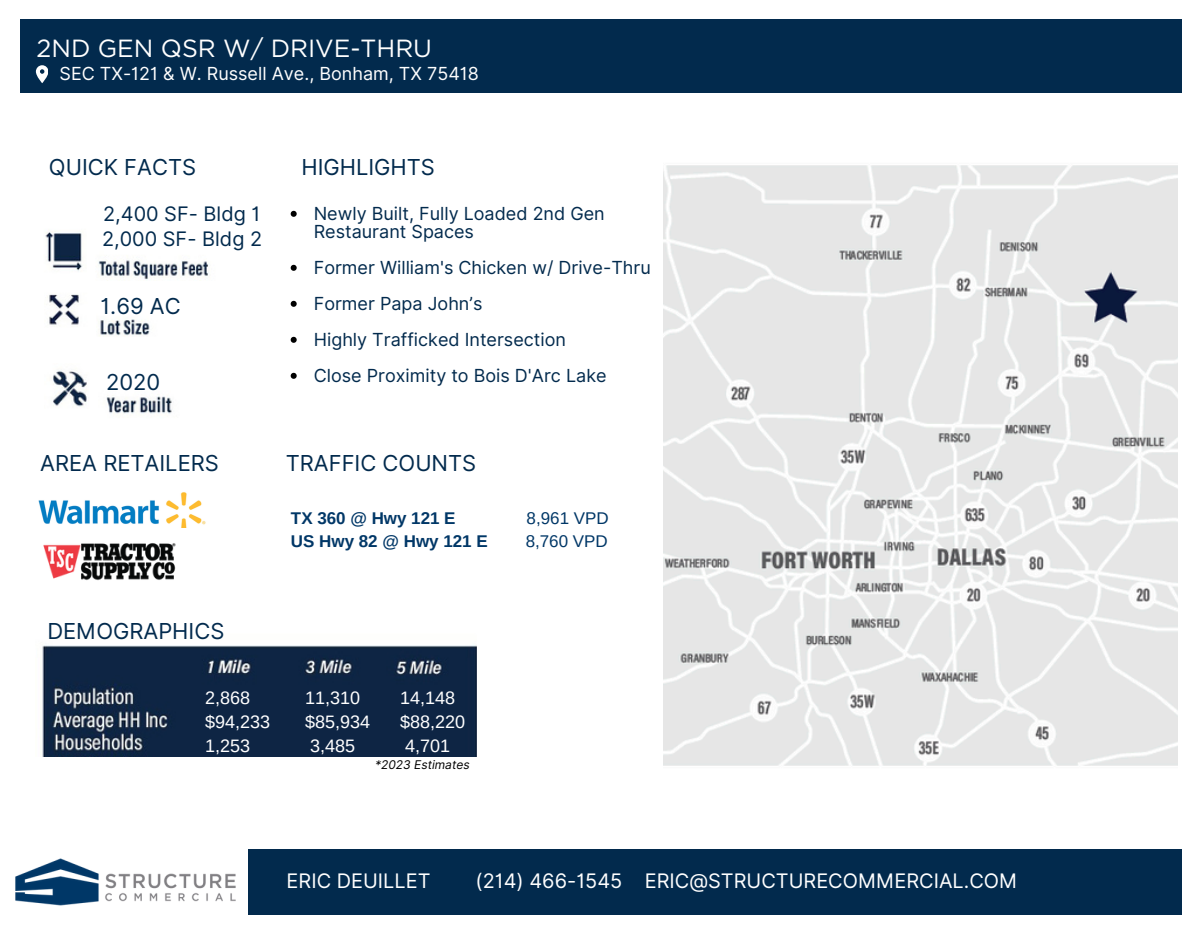
<style>
.page{position:relative;width:1203px;height:930px;background:#fff}
.page>*{position:absolute;margin:0;border:0;box-sizing:border-box;transform-origin:0 0}
.t1{font:24.8px "Gotham";color:#fff}
.t2{font:22px "Inter";color:#022a4d}
.t3{font:20px "Inter";color:#fff}
.t4{font:20px "Inter";color:#022a4d}
.t5{font:18px/18px "Inter";color:#022a4d}
.t6{font:18px "Arimo";color:#fff}
.t7{font:18px "Inter";color:#fff}
.t8{font:700 17px "Arimo";color:#003767}
.t9{font:17px "Arimo";color:#003767}
.t10{font:italic 12px "Inter";color:#000}
</style>
<div class="page">
<div style="left:249px;top:849px;width:933px;height:66px;background:#022a4d"></div>
<img style="left:15px;top:858px;width:221px;height:48px">
<div style="left:21px;top:19px;width:1161px;height:74px;background:#022a4d"></div>
<svg style="left:36px;top:65px;width:12px;height:18px"></svg>
<img style="left:42px;top:645px;width:435px;height:111px">
<img style="left:45px;top:231px;width:163px;height:49px">
<img style="left:49px;top:294px;width:101px;height:42px">
<img style="left:53px;top:371px;width:119px;height:43px">
<img style="left:38px;top:492px;width:168px;height:35px">
<img style="left:43px;top:543px;width:133px;height:38px">
<img style="left:663px;top:165px;width:515px;height:601px">
<svg style="left:291px;top:211px;width:6px;height:6px"></svg>
<svg style="left:291px;top:265px;width:6px;height:6px"></svg>
<svg style="left:291px;top:301px;width:6px;height:6px"></svg>
<svg style="left:291px;top:337px;width:6px;height:6px"></svg>
<svg style="left:291px;top:373px;width:6px;height:6px"></svg>
<p class="t1" style="left:37px;top:33px;width:397px">2ND GEN QSR W/ DRIVE-THRU</p>
<p class="t7" style="left:60px;top:62px;width:421px">SEC TX-121 &amp; W. Russell Ave., Bonham, TX 75418</p>
<h2 class="t2" style="left:49px;top:154px;width:149px">QUICK FACTS</h2>
<p class="t2" style="left:301px;top:154px;width:135px">HIGHLIGHTS</p>
<h2 class="t4" style="left:103px;top:201px;width:159px">2,400 SF- Bldg 1</h2>
<p class="t4" style="left:102px;top:227px;width:162px">2,000 SF- Bldg 2</p>
<h2 class="t2" style="left:101px;top:292px;width:82px">1.69 AC</h2>
<p class="t2" style="left:106px;top:369px;width:56px">2020</p>
<h3 class="t2" style="left:40px;top:450px;width:180px">AREA RETAILERS</h3>
<p class="t5" style="left:314px;top:204px;width:292px">Newly Built, Fully Loaded 2nd Gen<br>Restaurant Spaces</p>
<h4 class="t5" style="left:314px;top:258px;width:339px">Former William's Chicken w/ Drive-Thru</h4>
<h2 class="t5" style="left:314px;top:294px;width:170px">Former Papa John’s</h2>
<p class="t5" style="left:314px;top:330px;width:254px">Highly Trafficked Intersection</p>
<h4 class="t5" style="left:314px;top:366px;width:294px">Close Proximity to Bois D'Arc Lake</h4>
<p class="t2" style="left:286px;top:450px;width:192px">TRAFFIC COUNTS</p>
<p class="t8" style="left:291px;top:509px;width:166px">TX 360 @ Hwy 121 E</p>
<p class="t9" style="left:527px;top:509px;width:84px">8,961 VPD</p>
<p class="t8" style="left:291px;top:531px;width:198px">US Hwy 82 @ Hwy 121 E</p>
<p class="t9" style="left:526px;top:531px;width:84px">8,760 VPD</p>
<p class="t2" style="left:47px;top:618px;width:179px">DEMOGRAPHICS</p>
<p class="t6" style="left:205px;top:688px;width:47px">2,868</p>
<p class="t6" style="left:305px;top:688px;width:57px">11,310</p>
<p class="t6" style="left:400px;top:688px;width:57px">14,148</p>
<p class="t6" style="left:205px;top:712px;width:67px">$94,233</p>
<p class="t6" style="left:305px;top:712px;width:67px">$85,934</p>
<p class="t6" style="left:400px;top:712px;width:67px">$88,220</p>
<p class="t6" style="left:205px;top:736px;width:47px">1,253</p>
<p class="t6" style="left:310px;top:736px;width:47px">3,485</p>
<p class="t6" style="left:405px;top:736px;width:47px">4,701</p>
<p class="t10" style="left:375px;top:757px;width:96px">*2023 Estimates</p>
<p class="t3" style="left:287px;top:869px;width:145px">ERIC DEUILLET</p>
<p class="t3" style="left:476px;top:869px;width:543px">(214) 466-1545 ERIC@STRUCTURECOMMERCIAL.COM</p>
</div>
